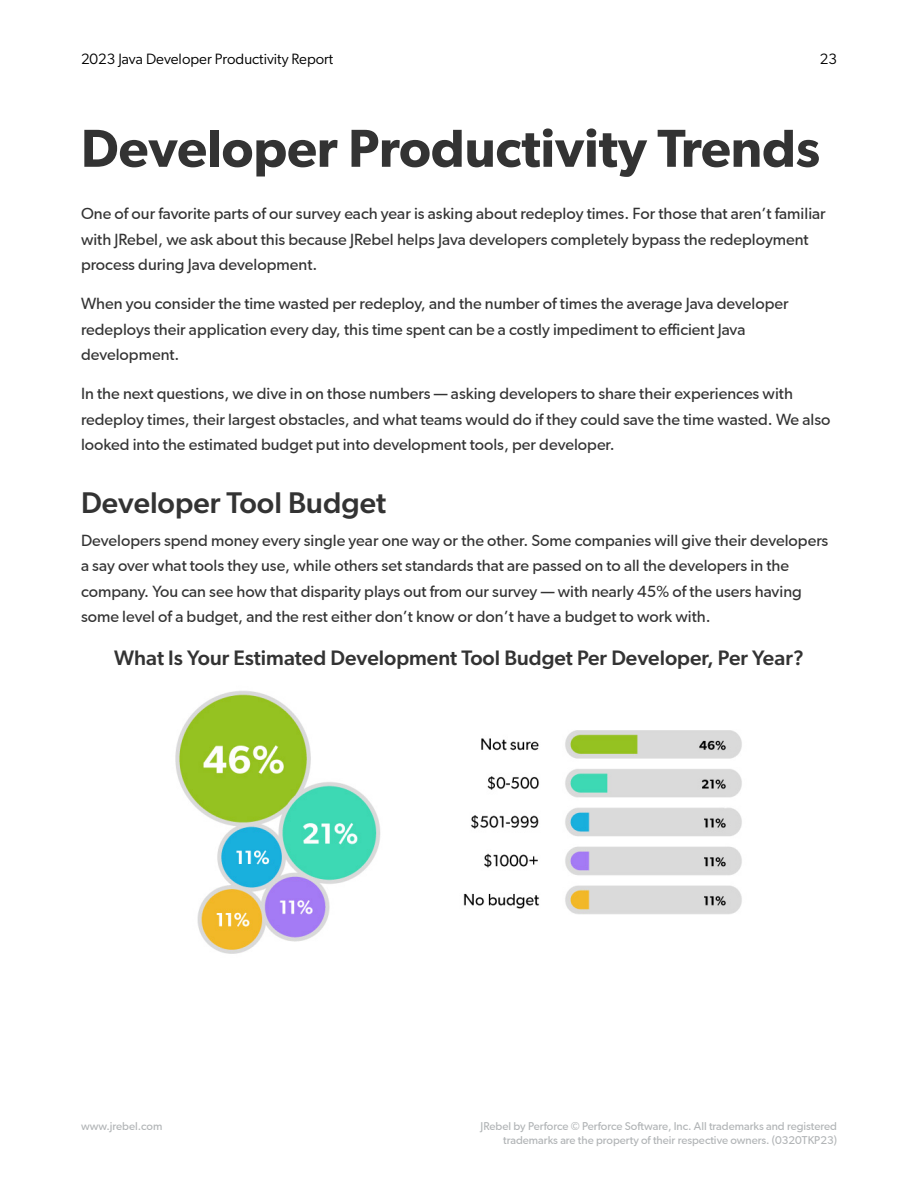
<style>
.page{position:relative;width:918px;height:1188px;background:#fff}
.page>*{position:absolute;margin:0;border:0;box-sizing:border-box;transform-origin:0 0}
.t1{font:600 51px "Gibson";color:#333}
.t2{font:500 30px "Gibson";color:#333}
.t3{font:500 21px "Gibson";color:#333}
.t4{font:15px/25.5px "Gibson";color:#333}
.t5{font:15px "Gibson";color:#000}
.t6{font:10.5px/13.5px "Gibson";color:#b1b4b6;text-align:right}
</style>
<div class="page">
<img style="left:175px;top:691px;width:567px;height:263px">
<p class="t5" style="left:81px;top:49px;width:254px">2023 Java Developer Productivity Report</p>
<p class="t5" style="left:820px;top:49px;width:19px">23</p>
<h1 class="t1" style="left:81px;top:118px;width:741px">Developer Productivity Trends</h1>
<p class="t4" style="left:81px;top:201px;width:746px">One of our favorite parts of our survey each year is asking about redeploy times. For those that aren’t familiar with JRebel, we ask about this because JRebel helps Java developers completely bypass the redeployment process during Java development.</p>
<p class="t4" style="left:81px;top:291px;width:709px">When you consider the time wasted per redeploy, and the number of times the average Java developer redeploys their application every day, this time spent can be a costly impediment to efficient Java development.</p>
<p class="t4" style="left:81px;top:381px;width:751px">In the next questions, we dive in on those numbers — asking developers to share their experiences with redeploy times, their largest obstacles, and what teams would do if they could save the time wasted. We also looked into the estimated budget put into development tools, per developer.</p>
<h2 class="t2" style="left:81px;top:485px;width:307px">Developer Tool Budget</h2>
<p class="t4" style="left:81px;top:527px;width:749px">Developers spend money every single year one way or the other. Some companies will give their developers a say over what tools they use, while others set standards that are passed on to all the developers in the company. You can see how that disparity plays out from our survey — with nearly 45% of the users having some level of a budget, and the rest either don’t know or don’t have a budget to work with.</p>
<h3 class="t3" style="left:114px;top:645px;width:691px">What Is Your Estimated Development Tool Budget Per Developer, Per Year?</h3>
<p class="t6" style="left:81px;top:1120px;width:83px">www.jrebel.com</p>
<p class="t6" style="left:481px;top:1120px;width:358px">JRebel by Perforce © Perforce Software, Inc. All trademarks and registered trademarks are the property of their respective owners. (0320TKP23)</p>
</div>
